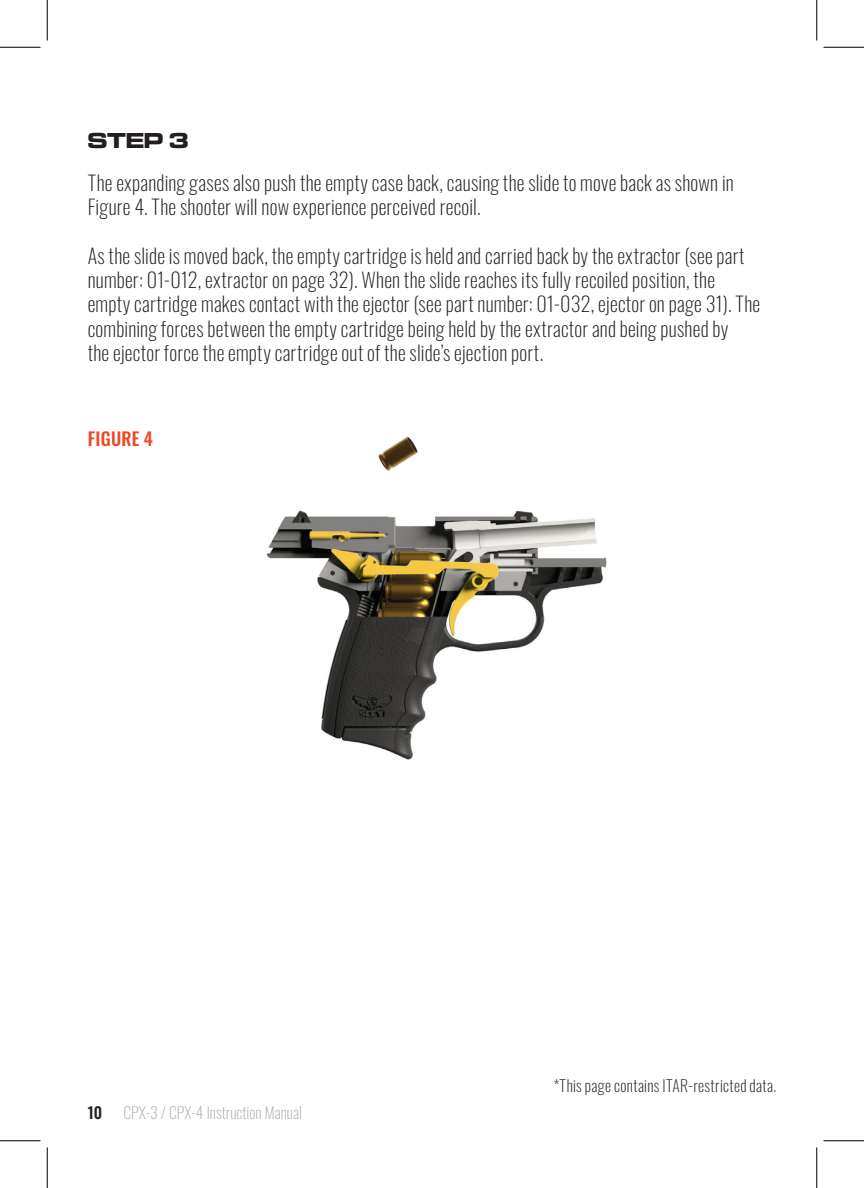
<style>
.page{position:relative;width:864px;height:1188px;background:#fff}
.page>*{position:absolute;margin:0;border:0;box-sizing:border-box;transform-origin:0 0}
.Common_Text{font:700 22.5px "Microgramma Ext D";color:#231f20}
.Common_Text-2{font:200 20.25px/24.3px "Oswald";letter-spacing:.01em;color:#231f20}
.t1{font:500 18px "Oswald";letter-spacing:.015em;color:#ef4722}
.Common_Text-3{font:200 15.75px "Oswald";letter-spacing:.025em;color:#231f20}
.t2{font:200 15.75px "Oswald";color:#abafae}
.t3{font:500 15.75px "Oswald";color:#231f20}
</style>
<div class="page">
<img style="left:266px;top:436px;width:341px;height:324px">
<hr style="left:0;top:47px;width:40px;height:1px;background:#000">
<hr style="left:824px;top:47px;width:40px;height:1px;background:#000">
<hr style="left:0;top:1140px;width:40px;height:1px;background:#000">
<hr style="left:824px;top:1140px;width:40px;height:1px;background:#000">
<hr style="left:47px;top:0;width:1px;height:40px;background:#000">
<hr style="left:47px;top:1148px;width:1px;height:40px;background:#000">
<hr style="left:816px;top:0;width:1px;height:40px;background:#000">
<hr style="left:816px;top:1148px;width:1px;height:40px;background:#000">
<p class="Common_Text" style="left:88px;top:125px;width:103px">STEP 3</p>
<p class="Common_Text-2" style="left:88px;top:168px;width:648px">The expanding gases also push the empty case back, causing the slide to move back as shown in<br>Figure 4. The shooter will now experience perceived recoil.</p>
<p class="Common_Text-2" style="left:88px;top:241px;width:674px">As the slide is moved back, the empty cartridge is held and carried back by the extractor (see part number: 01-012, extractor on page 32). When the slide reaches its fully recoiled position, the empty cartridge makes contact with the ejector (see part number: 01-032, ejector on page 31). The combining forces between the empty cartridge being held by the extractor and being pushed by</p>
<p class="Common_Text-2" style="left:88px;top:338px;width:457px">the ejector force the empty cartridge out of the slide’s ejection port.</p>
<p class="t1" style="left:88px;top:429px;width:67px">FIGURE 4</p>
<p class="t3" style="left:88px;top:1104px;width:16px">10</p>
<p class="t2" style="left:123px;top:1099px;width:180px">CPX-3 / CPX-4 Instruction Manual</p>
<p class="Common_Text-3" style="left:554px;top:1072px;width:224px">*This page contains ITAR-restricted data.</p>
</div>
